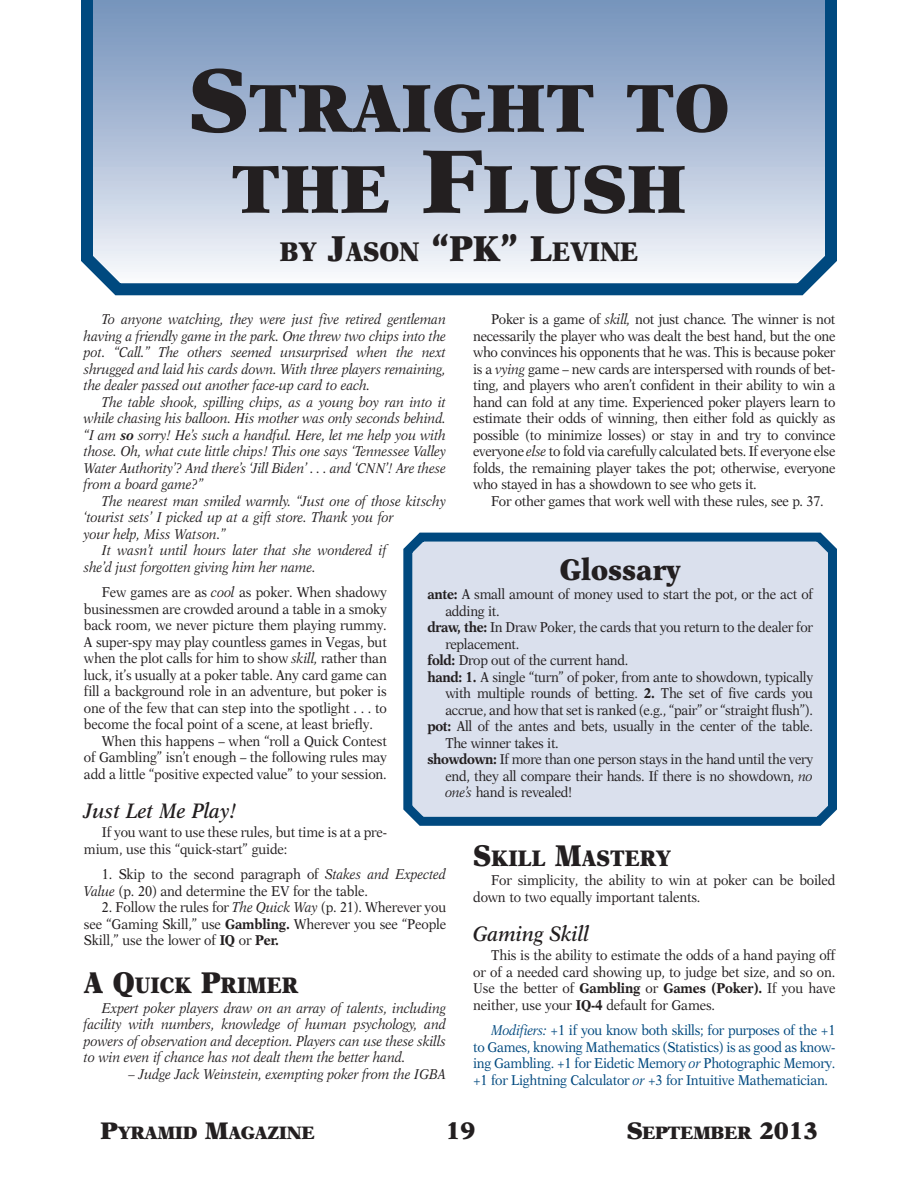
<style>
.page{position:relative;width:918px;height:1188px;background:#fff}
.page>*{position:absolute;margin:0;border:0;box-sizing:border-box;transform-origin:0 0}
.t1{font:900 67.5px/81px "New Aster";color:#231f20;text-align:center}
.t2{font:900 30px "New Aster";color:#231f20;scale:.9 1}
.t3{font:900 27px "New Aster";color:#231f20;scale:.9 1}
.t4{font:900 24px "New Aster";color:#231f20}
.t5{font:900 22.5px "New Aster";color:#231f20;scale:.9 1}
.t6{font:italic 600 21px "New Aster";color:#231f20;scale:.9 1}
.t7{font:900 18px "New Aster";letter-spacing:-.025em;color:#231f20}
.t8{font:14.25px/16.5px "New Aster";letter-spacing:-.01em;color:#231f20;scale:.9 1}
.t9{font:italic 14.25px/16.5px "New Aster";letter-spacing:-.01em;color:#231f20;text-align:justify;scale:.9 1}
.t10{font:14.25px/16.5px "New Aster";letter-spacing:-.02em;color:#00497f;text-align:justify;scale:.9 1}
.s1{font-size:90px}
.s2{font-size:36px}
.s3{font-weight:700}
.s4{font-style:italic}
.s5{font-size:30px}
.s6{font-size:24px}
</style>
<div class="page">
<svg style="left:81px;top:0;width:756px;height:295px"></svg>
<svg style="left:403px;top:533px;width:434px;height:293px"></svg>
<h1 class="t1" style="left:188px;top:67px;width:543px"><span class="s1">S</span>TRAIGHT TO<br>THE <span class="s1">F</span>LUSH</h1>
<h3 class="t3" style="left:280px;top:235px;width:400px">BY <span class="s2">J</span>ASON <span class="s2">“PK” L</span>EVINE</h3>
<p class="t9" style="left:84px;top:311px;width:404px;text-indent:18px">To anyone watching, they were just five retired gentleman having a friendly game in the park. One threw two chips into the pot. “Call.” The others seemed unsurprised when the next shrugged and laid his cards down. With three players remaining, the dealer passed out another face-up card to each.</p>
<p class="t9" style="left:84px;top:394px;width:404px;text-indent:18px">The table shook, spilling chips, as a young boy ran into it while chasing his balloon. His mother was only seconds behind. “I am <span class="s3">so</span> sorry! He’s such a handful. Here, let me help you with those. Oh, what cute little chips! This one says ‘Tennessee Valley Water Authority’? And there’s ‘Jill Biden’ . . . and ‘CNN’! Are these from a board game?”</p>
<p class="t9" style="left:102px;top:493px;width:384px">The nearest man smiled warmly. “Just one of those kitschy</p>
<p class="t9" style="left:84px;top:509px;width:346px">‘tourist sets’ I picked up at a gift store. Thank you for</p>
<p class="t9" style="left:84px;top:526px;width:159px">your help, Miss Watson.”</p>
<p class="t9" style="left:102px;top:542px;width:318px">It wasn’t until hours later that she wondered if</p>
<p class="t9" style="left:84px;top:559px;width:259px">she’d just forgotten giving him her name.</p>
<p class="t8" style="left:102px;top:584px;width:318px">Few games are as <span class="s4">cool</span> as poker. When shadowy</p>
<p class="t8" style="left:84px;top:600px;width:338px">businessmen are crowded around a table in a smoky</p>
<p class="t8" style="left:84px;top:617px;width:338px">back room, we never picture them playing rummy.</p>
<p class="t8" style="left:84px;top:633px;width:338px">A super-spy may play countless games in Vegas, but</p>
<p class="t8" style="left:84px;top:650px;width:338px">when the plot calls for him to show <span class="s4">skill,</span> rather than</p>
<p class="t8" style="left:84px;top:666px;width:338px">luck, it’s usually at a poker table. Any card game can</p>
<p class="t8" style="left:84px;top:683px;width:338px">fill a background role in an adventure, but poker is</p>
<p class="t8" style="left:84px;top:699px;width:338px">one of the few that can step into the spotlight . . . to</p>
<p class="t8" style="left:84px;top:716px;width:323px">become the focal point of a scene, at least briefly.</p>
<p class="t8" style="left:102px;top:732px;width:318px">When this happens – when “roll a Quick Contest</p>
<p class="t8" style="left:84px;top:749px;width:338px">of Gambling” isn’t enough – the following rules may</p>
<p class="t8" style="left:84px;top:765px;width:338px">add a little “positive expected value” to your session.</p>
<h3 class="t6" style="left:84px;top:798px;width:171px">Just Let Me Play!</h3>
<p class="t8" style="left:84px;top:824px;width:338px;text-indent:18px">If you want to use these rules, but time is at a pre&shy;mium, use this “quick-start” guide:</p>
<p class="t8" style="left:84px;top:866px;width:404px;text-indent:18px">1. Skip to the second paragraph of <span class="s4">Stakes and Expected<br>Value</span> (p. 20) and determine the EV for the table.</p>
<p class="t8" style="left:84px;top:899px;width:404px;text-align:justify;text-indent:18px">2. Follow the rules for <span class="s4">The Quick Way</span> (p. 21). Wherever you see “Gaming Skill,” use <span class="s3">Gambling.</span> Wherever you see “People Skill,” use the lower of <span class="s3">IQ</span> or <span class="s3">Per.</span></p>
<h3 class="t5" style="left:84px;top:972px;width:240px"><span class="s5">A Q</span>UICK <span class="s5">P</span>RIMER</h3>
<p class="t9" style="left:84px;top:1000px;width:404px;text-indent:18px">Expert poker players draw on an array of talents, including facility with numbers, knowledge of human psychology, and powers of observation and deception. Players can use these skills to win even if chance has not dealt them the better hand.</p>
<p class="t9" style="left:129px;top:1066px;width:354px">– Judge Jack Weinstein, exempting poker from the IGBA</p>
<p class="t8" style="left:473px;top:311px;width:404px;text-align:justify;text-indent:18px">Poker is a game of <span class="s4">skill,</span> not just chance<span class="s4">.</span> The winner is not necessarily the player who was dealt the best hand, but the one who convinces his opponents that he was. This is because poker is a <span class="s4">vying</span> game – new cards are interspersed with rounds of bet&shy;ting, and players who aren’t confident in their ability to win a hand can fold at any time. Experienced poker players learn to estimate their odds of winning, then either fold as quickly as possible (to minimize losses) or stay in and try to convince everyone <span class="s4">else</span> to fold via carefully calculated bets. If everyone else folds, the remaining player takes the pot; otherwise, everyone who stayed in has a showdown to see who gets it.</p>
<p class="t8" style="left:491px;top:493px;width:371px">For other games that work well with these rules, see p. 37.</p>
<h2 class="t2" style="left:560px;top:551px;width:136px">Glossary</h2>
<p class="t8" style="left:427px;top:586px;width:430px"><span class="s3">ante:</span> A small amount of money used to start the pot, or the act of</p>
<p class="t8" style="left:445px;top:602px;width:62px">adding it.</p>
<p class="t8" style="left:427px;top:619px;width:430px"><span class="s3">draw, the:</span> In Draw Poker, the cards that you return to the dealer for</p>
<p class="t8" style="left:445px;top:635px;width:84px">replacement.</p>
<p class="t8" style="left:427px;top:652px;width:225px"><span class="s3">fold:</span> Drop out of the current hand.</p>
<p class="t8" style="left:427px;top:668px;width:430px"><span class="s3">hand: 1.</span> A single “turn” of poker, from ante to showdown, typically</p>
<p class="t8" style="left:445px;top:685px;width:410px">with multiple rounds of betting. <span class="s3">2.</span> The set of five cards you</p>
<p class="t8" style="left:445px;top:701px;width:410px">accrue, and how that set is ranked (e.g., “pair” or “straight flush”).</p>
<p class="t8" style="left:427px;top:718px;width:430px"><span class="s3">pot:</span> All of the antes and bets, usually in the center of the table.</p>
<p class="t8" style="left:445px;top:734px;width:128px">The winner takes it.</p>
<p class="t8" style="left:427px;top:751px;width:430px"><span class="s3">showdown:</span> If more than one person stays in the hand until the very</p>
<p class="t8" style="left:445px;top:767px;width:410px">end, they all compare their hands. If there is no showdown, <span class="s4">no</span></p>
<p class="t8" style="left:445px;top:784px;width:142px"><span class="s4">one’s</span> hand is revealed!</p>
<h3 class="t5" style="left:473px;top:844px;width:221px"><span class="s5">S</span>KILL <span class="s5">M</span>ASTERY</h3>
<p class="t8" style="left:473px;top:872px;width:404px;text-indent:18px">For simplicity, the ability to win at poker can be boiled down to two equally important talents.</p>
<h3 class="t6" style="left:473px;top:921px;width:131px">Gaming Skill</h3>
<p class="t8" style="left:473px;top:947px;width:404px;text-align:justify;text-indent:18px">This is the ability to estimate the odds of a hand paying off or of a needed card showing up, to judge bet size, and so on.<br>Use the better of <span class="s3">Gambling</span> or <span class="s3">Games (Poker).</span> If you have neither, use your <span class="s3">IQ-4</span> default for Games.</p>
<p class="t10" style="left:473px;top:1022px;width:404px;text-indent:18px"><span class="s4">Modifiers:</span> +1 if you know both skills; for purposes of the +1 to Games, knowing Mathematics (Statistics) is as good as know&shy;ing Gambling. +1 for Eidetic Memory <span class="s4">or</span> Photographic Memory. +1 for Lightning Calculator <span class="s4">or</span> +3 for Intuitive Mathematician.</p>
<p class="t7" style="left:101px;top:1122px;width:216px"><span class="s6">P</span>YRAMID <span class="s6">M</span>AGAZINE</p>
<h3 class="t4" style="left:446px;top:1116px;width:31px">19</h3>
<p class="t7" style="left:627px;top:1122px;width:193px"><span class="s6">S</span>EPTEMBER <span class="s6">2013</span></p>
</div>
